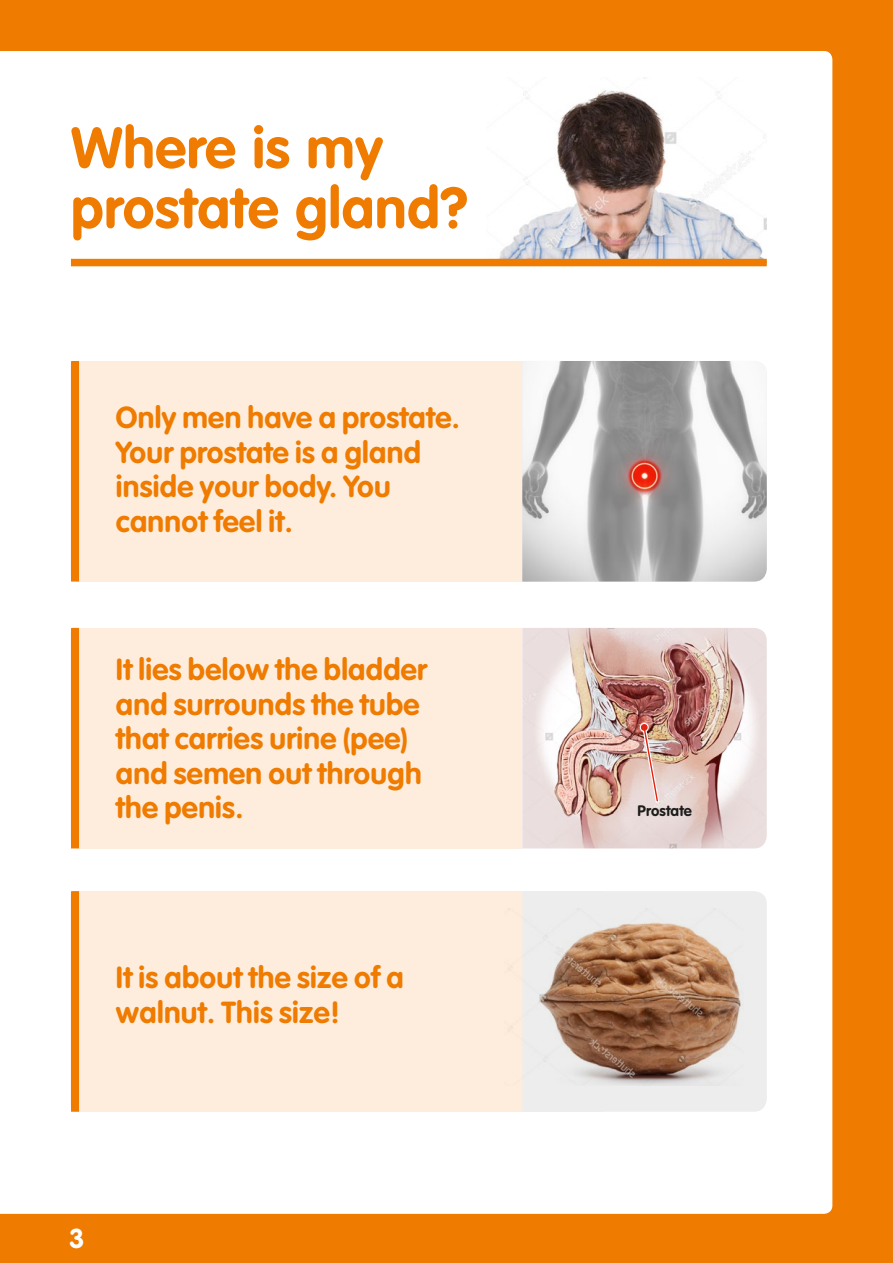
<style>
.page{position:relative;width:893px;height:1263px;background:#ef7b00}
.page>*{position:absolute;margin:0;border:0;box-sizing:border-box;transform-origin:0 0}
.t1{font:700 57px/60px "VAG Rounded";letter-spacing:.01em;color:#ef7b00}
.t2{font:700 30px/34.5px "VAG Rounded";letter-spacing:.01em;color:#ef7b00}
.t3{font:700 27px "VAG Rounded";color:#fff}
.t4{font:700 15px "VAG Rounded";letter-spacing:.01em;color:#1d1d1b}
</style>
<div class="page">
<div style="left:0;top:51px;width:832px;height:1163px;background:#fff"></div>
<img style="left:486px;top:78px;width:281px;height:181px">
<div style="left:71px;top:259px;width:696px;height:7px;background:#ef7b00"></div>
<div style="left:77px;top:361px;width:530px;height:221px;background:#feeddd"></div>
<div style="left:80px;top:628px;width:442px;height:220px;background:#feeddd"></div>
<div style="left:74px;top:891px;width:529px;height:221px;background:#feeddd"></div>
<div style="left:522px;top:891px;width:245px;height:221px;background:#ededed"></div>
<img style="left:522px;top:361px;width:245px;height:221px">
<img style="left:522px;top:628px;width:245px;height:220px">
<svg style="left:71px;top:361px;width:8px;height:221px"></svg>
<svg style="left:71px;top:628px;width:8px;height:220px"></svg>
<div style="left:71px;top:891px;width:8px;height:221px;background:#ef7b00"></div>
<img style="left:508px;top:908px;width:235px;height:178px">
<svg style="left:638px;top:721px;width:22px;height:83px;background:#dab3a9"></svg>
<h1 class="t1" style="left:71px;top:117px;width:398px">Where is my prostate gland?</h1>
<p class="t2" style="left:116px;top:400px;width:345px">Only men have a prostate.<br>Your prostate is a gland inside your body. You cannot feel it.</p>
<p class="t2" style="left:116px;top:652px;width:313px">It lies below the bladder and surrounds the tube that carries urine (pee) and semen out through the penis.</p>
<p class="t2" style="left:116px;top:960px;width:289px">It is about the size of a walnut. This size!</p>
<p class="t3" style="left:69px;top:1222px;width:17px">3</p>
<p class="t4" style="left:638px;top:802px;width:56px">Prostate</p>
</div>
